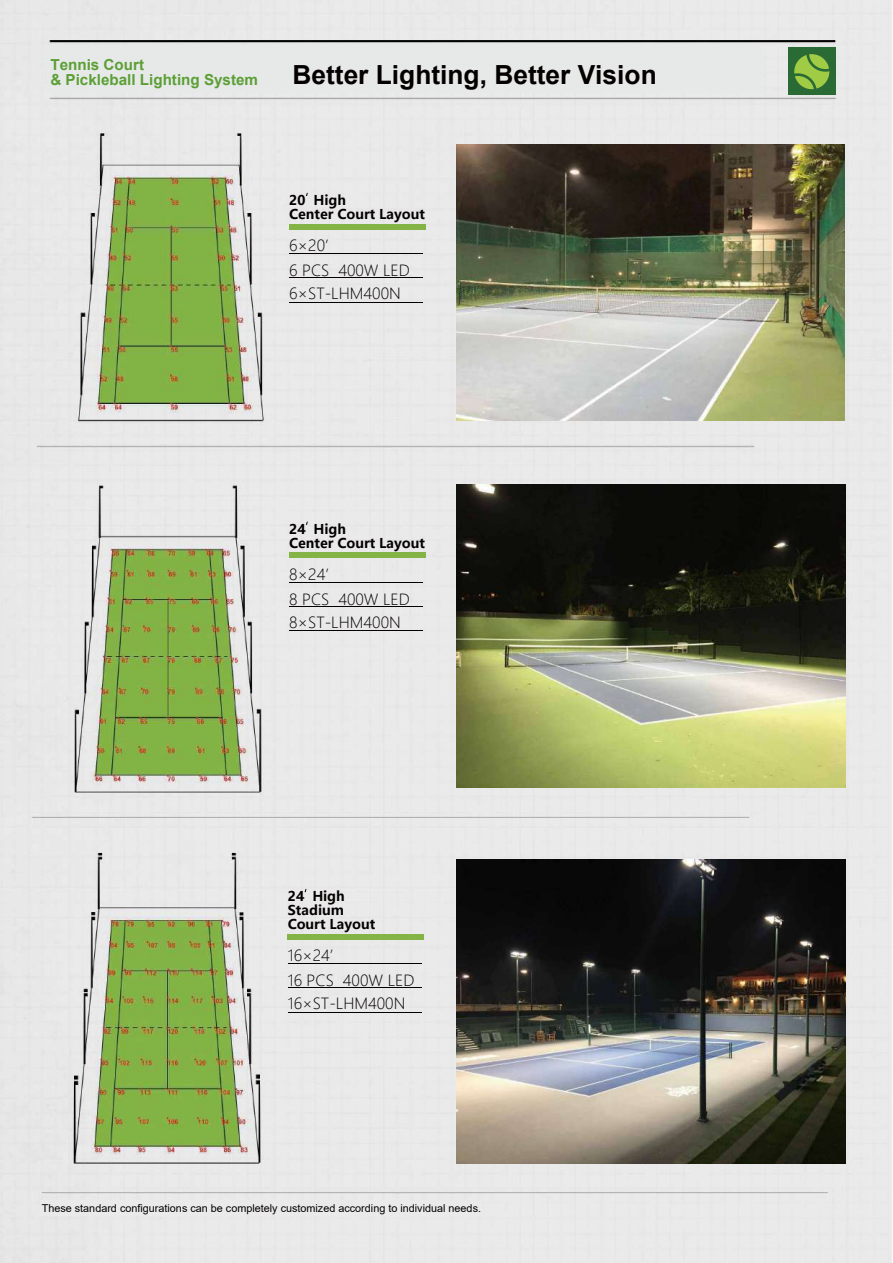
<style>
.page{position:relative;width:893px;height:1263px;background:#fff}
.page>*{position:absolute;margin:0;border:0;box-sizing:border-box;transform-origin:0 0}
.t1{font:700 26.4px "Arial";color:#040000}
.t2{font:300 15.15px/24px "Microsoft Ya Hei";color:#040000}
.t3{font:700 15.15px/14.2px "Arial";color:#5c9f35}
.t4{font:700 13.35px/14.1px "Microsoft Ya Hei";color:#040000}
.t5{font:10.8px "Arial";color:#040000}
</style>
<div class="page">
<img style="left:0;top:0;width:892px;height:1263px">
<div style="left:47px;top:46px;width:716px;height:47px;background:#e7e9e9"></div>
<img style="left:456px;top:145px;width:389px;height:276px">
<img style="left:456px;top:484px;width:389px;height:304px">
<img style="left:456px;top:859px;width:390px;height:304px">
<div style="left:788px;top:47px;width:47px;height:47px;background:#296a35"></div>
<svg style="left:794px;top:54px;width:35px;height:35px"></svg>
<div style="left:40px;top:1200px;width:442px;height:16px;background:#eaeaea"></div>
<div style="left:289px;top:224px;width:136px;height:5px;background:#84b445"></div>
<hr style="left:289px;top:253px;width:134px;height:1px;background:#040000">
<hr style="left:289px;top:278px;width:134px;height:1px;background:#040000">
<hr style="left:289px;top:302px;width:134px;height:1px;background:#040000">
<div style="left:289px;top:553px;width:136px;height:5px;background:#84b445"></div>
<hr style="left:289px;top:582px;width:134px;height:1px;background:#040000">
<hr style="left:289px;top:606px;width:134px;height:1px;background:#040000">
<hr style="left:289px;top:631px;width:134px;height:1px;background:#040000">
<div style="left:288px;top:934px;width:136px;height:5px;background:#84b445"></div>
<hr style="left:288px;top:963px;width:133px;height:1px;background:#040000">
<hr style="left:288px;top:988px;width:133px;height:1px;background:#040000">
<hr style="left:288px;top:1012px;width:133px;height:1px;background:#040000">
<p class="t3" style="left:50px;top:58px;width:209px">Tennis Court<br>&amp; Pickleball Lighting System</p>
<h1 class="t1" style="left:292px;top:56px;width:366px">Better Lighting, Better Vision</h1>
<p class="t4" style="left:289px;top:192px;width:137px">20 High<br>Center Court Layout</p>
<p class="t2" style="left:289px;top:234px;width:122px">6×20’<br>6 PCS 400W LED<br>6×ST-LHM400N</p>
<p class="t4" style="left:289px;top:521px;width:137px">24 High<br>Center Court Layout</p>
<p class="t2" style="left:289px;top:562px;width:122px">8×24’<br>8 PCS 400W LED<br>8×ST-LHM400N</p>
<p class="t4" style="left:288px;top:888px;width:89px">24 High<br>Stadium<br>Court Layout</p>
<p class="t2" style="left:288px;top:943px;width:128px">16×24’<br>16 PCS 400W LED<br>16×ST-LHM400N</p>
<p class="t5" style="left:42px;top:1200px;width:441px">These standard configurations can be completely customized according to individual needs.</p>
</div>
